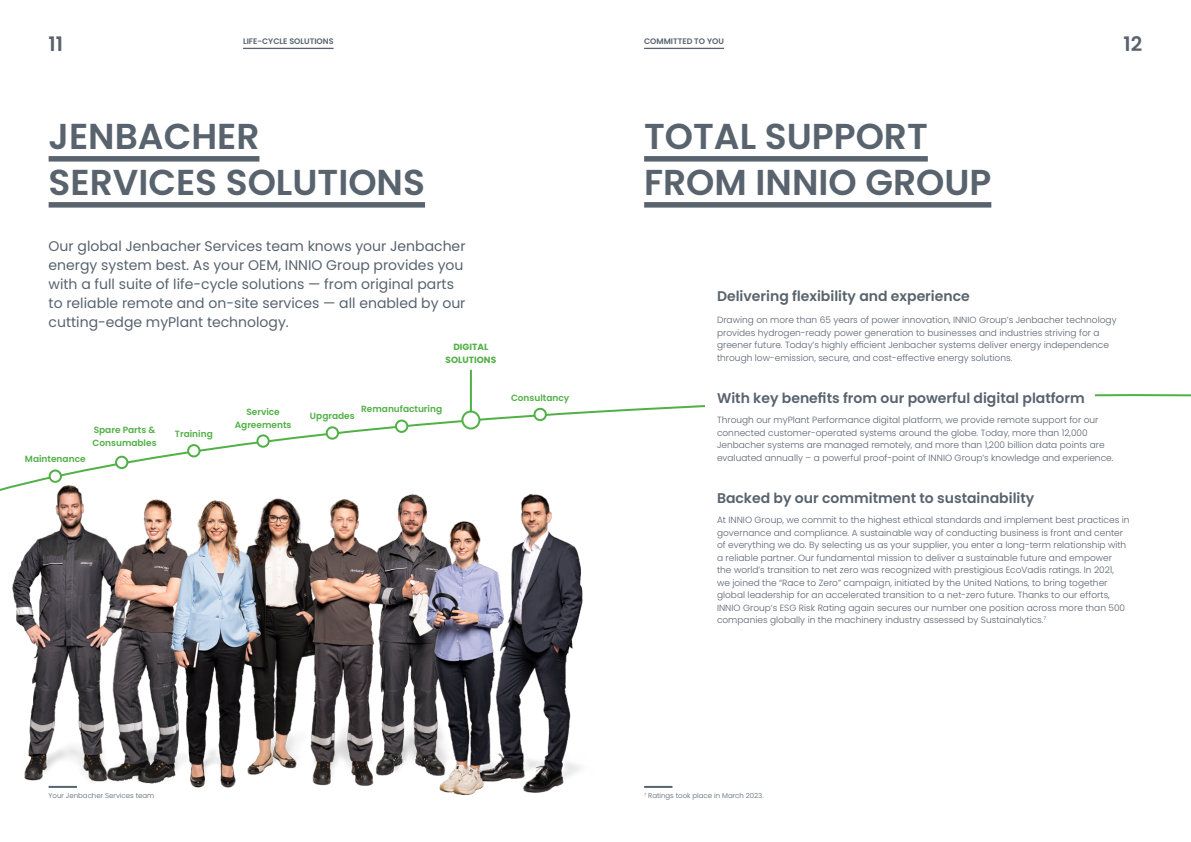
<style>
.page{position:relative;width:1191px;height:842px;background:#fff}
.page>*{position:absolute;margin:0;border:0;box-sizing:border-box;transform-origin:0 0}
.t1{font:600 36px/46px "Poppins";color:#58636e}
.t2{font:600 20px "Poppins";color:#58636e}
.t3{font:14px/19px "Poppins";color:#58636e}
.t4{font:600 14px "Poppins";color:#58636e}
.t5{font:300 9px/12.5px "Poppins";color:#58636e}
.t6{font:600 9px/12.5px "Poppins";color:#51b046}
.t7{font:700 9px/12.5px "Poppins";color:#51b046;text-align:center}
.t8{font:600 8px "Poppins";color:#58636e}
.t9{font:300 7px "Poppins";color:#58636e}
</style>
<div class="page">
<svg style="left:196px;top:389px;width:995px;height:61px"></svg>
<div style="left:705px;top:273px;width:389px;height:363px;background:#fff"></div>
<div style="left:327px;top:427px;width:11px;height:12px;background:#fff;border-radius:50%"></div>
<div style="left:326px;top:426px;width:13px;height:14px;border:2px solid #51b046;border-radius:50%"></div>
<div style="left:188px;top:445px;width:11px;height:11px;background:#fff;border-radius:50%"></div>
<div style="left:187px;top:444px;width:13px;height:13px;border:2px solid #51b046;border-radius:50%"></div>
<svg style="left:462px;top:411px;width:17px;height:17px"></svg>
<div style="left:461px;top:410px;width:19px;height:19px;border:2px solid #51b046;border-radius:50%"></div>
<div style="left:396px;top:421px;width:11px;height:11px;background:#fff;border-radius:50%"></div>
<div style="left:395px;top:420px;width:13px;height:13px;border:2px solid #51b046;border-radius:50%"></div>
<svg style="left:257px;top:435px;width:12px;height:12px"></svg>
<div style="left:256px;top:434px;width:14px;height:14px;border:2px solid #51b046;border-radius:50%"></div>
<div style="left:534px;top:409px;width:12px;height:11px;background:#fff;border-radius:50%"></div>
<div style="left:533px;top:408px;width:14px;height:13px;border:2px solid #51b046;border-radius:50%"></div>
<hr style="left:470px;top:370px;width:2px;height:42px;background:#51b046">
<img style="left:0;top:450px;width:583px;height:346px">
<hr style="left:49px;top:786px;width:28px;height:2px;background:#58636e">
<div style="left:49px;top:156px;width:210px;height:6px;background:#58636e"></div>
<div style="left:49px;top:202px;width:376px;height:6px;background:#58636e"></div>
<hr style="left:644px;top:786px;width:28px;height:2px;background:#58636e">
<div style="left:644px;top:156px;width:283px;height:6px;background:#58636e"></div>
<div style="left:644px;top:202px;width:347px;height:6px;background:#58636e"></div>
<hr style="left:243px;top:48px;width:91px;height:1px;background:#58636e">
<hr style="left:644px;top:48px;width:80px;height:1px;background:#58636e">
<h2 class="t2" style="left:49px;top:32px;width:16px">11</h2>
<h2 class="t2" style="left:1123px;top:32px;width:20px">12</h2>
<p class="t8" style="left:243px;top:37px;width:92px">LIFE-CYCLE SOLUTIONS</p>
<p class="t8" style="left:644px;top:37px;width:81px">COMMITTED TO YOU</p>
<h1 class="t1" style="left:49px;top:113px;width:378px">JENBACHER<br>SERVICES SOLUTIONS</h1>
<p class="t3" style="left:49px;top:236px;width:418px">Our global Jenbacher Services team knows your Jenbacher energy system best. As your OEM, INNIO Group provides you with a full suite of life-cycle solutions — from original parts to reliable remote and on-site services — all enabled by our cutting-edge myPlant technology.</p>
<p class="t6" style="left:92px;top:424px;width:66px">Spare Parts &amp;<br>Consumables</p>
<p class="t6" style="left:175px;top:428px;width:39px">Training</p>
<p class="t6" style="left:25px;top:453px;width:62px">Maintenance</p>
<p class="t7" style="left:445px;top:341px;width:52px">DIGITAL<br>SOLUTIONS</p>
<p class="t6" style="left:361px;top:403px;width:83px">Remanufacturing</p>
<p class="t6" style="left:235px;top:406px;width:58px;text-align:center">Service<br>Agreements</p>
<p class="t6" style="left:310px;top:410px;width:46px">Upgrades</p>
<p class="t6" style="left:511px;top:391px;width:60px">Consultancy</p>
<p class="t9" style="left:49px;top:792px;width:107px">Your Jenbacher Services team</p>
<h1 class="t1" style="left:644px;top:113px;width:349px">TOTAL SUPPORT<br>FROM INNIO GROUP</h1>
<h3 class="t4" style="left:717px;top:288px;width:254px">Delivering flexibility and experience</h3>
<p class="t5" style="left:717px;top:314px;width:401px">Drawing on more than 65 years of power innovation, INNIO Group’s Jenbacher technology provides hydrogen-ready power generation to businesses and industries striving for a greener future. Today’s highly efficient Jenbacher systems deliver energy independence through low-emission, secure, and cost-effective energy solutions.</p>
<h3 class="t4" style="left:717px;top:389px;width:369px">With key benefits from our powerful digital platform</h3>
<p class="t5" style="left:717px;top:414px;width:398px">Through our myPlant Performance digital platform, we provide remote support for our connected customer-operated systems around the globe. Today, more than 12,000<br>Jenbacher systems are managed remotely, and more than 1,200 billion data points are evaluated annually – a powerful proof-point of INNIO Group’s knowledge and experience.</p>
<h3 class="t4" style="left:717px;top:489px;width:319px">Backed by our commitment to sustainability</h3>
<p class="t5" style="left:717px;top:514px;width:414px">At INNIO Group, we commit to the highest ethical standards and implement best practices in governance and compliance. A sustainable way of conducting business is front and center of everything we do. By selecting us as your supplier, you enter a long-term relationship with a reliable partner. Our fundamental mission to deliver a sustainable future and empower<br>the world’s transition to net zero was recognized with prestigious EcoVadis ratings. In 2021,<br>we joined the “Race to Zero” campaign, initiated by the United Nations, to bring together global leadership for an accelerated transition to a net-zero future. Thanks to our efforts, INNIO Group’s ESG Risk Rating again secures our number one position across more than 500 companies globally in the machinery industry assessed by Sustainalytics.<sup>7</sup></p>
<p class="t9" style="left:644px;top:792px;width:121px"><sup>7</sup> Ratings took place in March 2023.</p>
</div>
